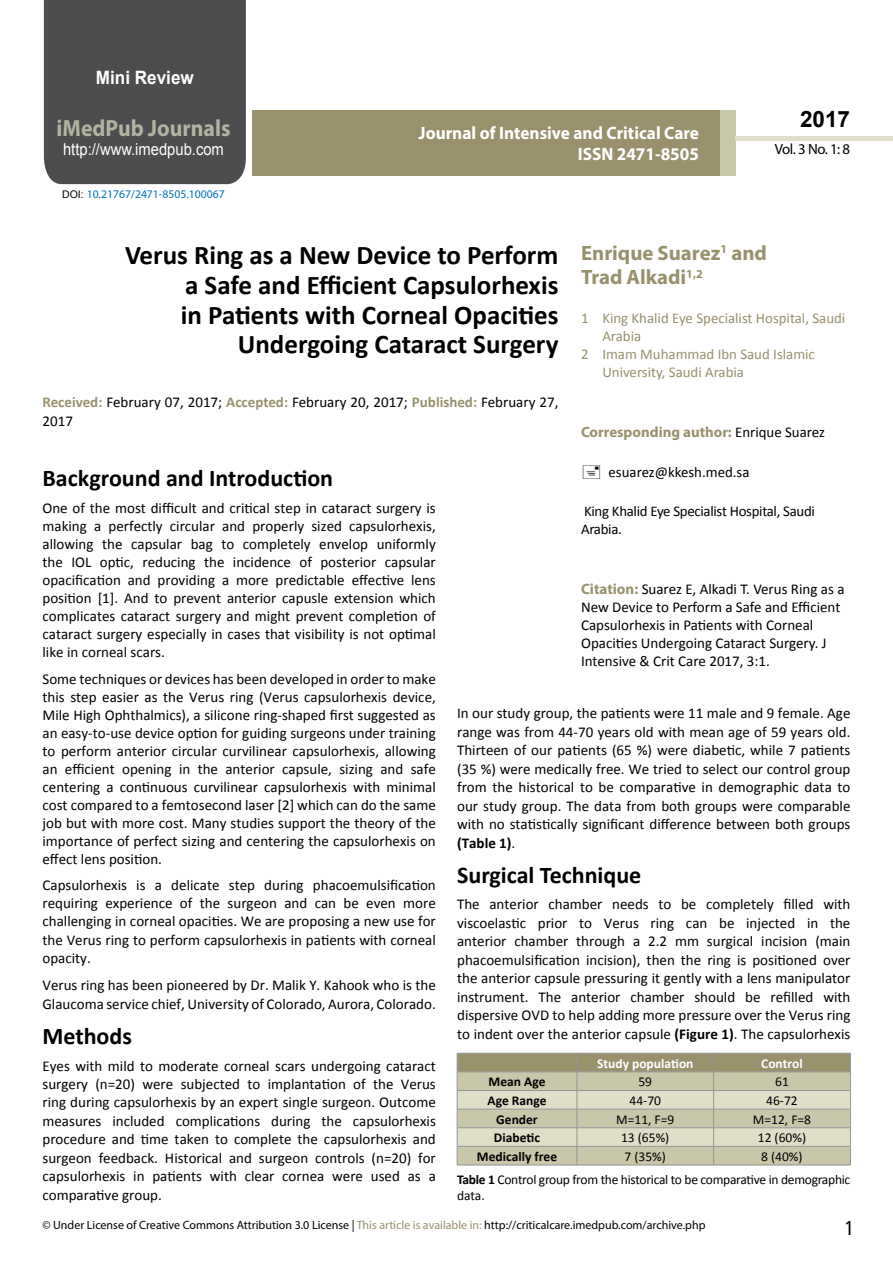
<style>
.page{position:relative;width:893px;height:1263px;background:#fff}
.page>*{position:absolute;margin:0;border:0;box-sizing:border-box;transform-origin:0 0}
.t1{font:700 27px/29.7px "Calibri";color:#000;text-align:right}
.t2{font:25.5px "Tunga";color:#000}
.t3{font:700 24px "Calibri";color:#000}
.t4{font:700 23.4px "Myriad Pro";color:#b0b5a0;scale:.93 1}
.t5{font:700 22.5px "Arial";color:#000}
.t6{font:700 20.85px/24.9px "Myriad Pro";color:#97916c}
.t7{font:700 18.45px "Arial";color:#fff;scale:.93 1}
.t8{font:700 18px/21.6px "Myriad Pro";color:#fff;text-align:right;scale:.96 1}
.t9{font:16.5px "Arial";color:#fff;scale:.89 1}
.t10{font:15px/18px "Calibri";color:#000;text-align:justify}
.t11{font:14.85px "Calibri";color:#98916c}
.t12{font:14.85px/17.9px "Calibri";letter-spacing:-.02em;color:#000}
.t13{font:700 14.85px "Myriad Pro";color:#98916c}
.t14{font:14.85px "Calibri";color:#000}
.t15{font:14.85px "Myriad Pro";color:#000}
.t16{font:13.5px/23px "Calibri";letter-spacing:-.02em;color:#000}
.t17{font:700 13.5px "Calibri";color:#000}
.t18{font:700 13.5px "Calibri";color:#fff}
.t19{font:12px "Myriad Pro";color:#000}
.t20{font:11.7px "Myriad Pro";color:#0072bc}
.s1{font-family:"Arial";font-size:10.5px;color:#000}
.s2{font-weight:700;color:#98916c}
.s3{font-family:"Calibri";font-weight:400;color:#000}
.s4{font-family:"Myriad Pro";font-weight:700;color:#98916c}
.s5{font-weight:700}
.s6{color:#98916c}
</style>
<div class="page">
<div style="left:252px;top:110px;width:469px;height:66px;background:#98916c"></div>
<div style="left:720px;top:110px;width:16px;height:66px;background:#cac8ab"></div>
<div style="left:44px;top:0;width:202px;height:184px;background:#4c4d4f"></div>
<hr style="left:736px;top:137px;width:157px;height:4px;background:#dfdec9">
<hr style="left:457px;top:1165px;width:120px;height:1px;background:#939598">
<hr style="left:577px;top:1165px;width:137px;height:1px;background:#939598">
<hr style="left:714px;top:1165px;width:136px;height:1px;background:#939598">
<svg style="left:457px;top:1053px;width:394px;height:112px;background:#c5c3a8"></svg>
<hr style="left:457px;top:1071px;width:120px;height:1px;background:#939598">
<hr style="left:577px;top:1071px;width:137px;height:1px;background:#939598">
<hr style="left:714px;top:1071px;width:136px;height:1px;background:#939598">
<p class="t7" style="left:96px;top:65px;width:107px">Mini Review</p>
<h3 class="t4" style="left:57px;top:113px;width:188px">iMedPub Journals</h3>
<h3 class="t5" style="left:800px;top:104px;width:52px">2017</h3>
<p class="t15" style="left:775px;top:140px;width:77px">Vol. 3 No. 1: 8</p>
<p class="t8" style="left:419px;top:121px;width:294px">Journal of Intensive and Critical Care<br>ISSN 2471-8505</p>
<p class="t9" style="left:63px;top:138px;width:182px">http://www.imedpub.com</p>
<p class="t20" style="left:62px;top:187px;width:164px"><span class="s1">DOI:</span> 10.21767/2471-8505.100067</p>
<h3 class="t6" style="left:581px;top:239px;width:187px">Enrique Suarez<sup>1</sup> and<br>Trad Alkadi<sup>1,2</sup></h3>
<p class="t11" style="left:581px;top:309px;width:266px">1 King Khalid Eye Specialist Hospital, Saudi</p>
<p class="t11" style="left:602px;top:327px;width:40px">Arabia</p>
<p class="t11" style="left:581px;top:345px;width:235px">2 Imam Muhammad Ibn Saud Islamic</p>
<p class="t11" style="left:602px;top:362px;width:143px">University, Saudi Arabia</p>
<h1 class="t1" style="left:125px;top:240px;width:435px">Verus Ring as a New Device to Perform a Safe and Efficient Capsulorhexis<br>in Patients with Corneal Opacities Undergoing Cataract Surgery</h1>
<p class="t10" style="left:43px;top:393px;width:517px;line-height:18.8px"><span class="s2">Received:</span> February 07, 2017; <span class="s2">Accepted:</span> February 20, 2017; <span class="s2">Published:</span> February 27,<br>2017</p>
<p class="t13" style="left:581px;top:422px;width:245px">Corresponding author: <span class="s3">Enrique Suarez</span></p>
<p class="t14" style="left:609px;top:462px;width:142px">esuarez@kkesh.med.sa</p>
<p class="t12" style="left:581px;top:502px;width:235px">King Khalid Eye Specialist Hospital, Saudi<br>Arabia.</p>
<h3 class="t3" style="left:43px;top:463px;width:292px">Background and Introduction</h3>
<p class="t10" style="left:43px;top:499px;width:395px">One of the most difficult and critical step in cataract surgery is making a perfectly circular and properly sized capsulorhexis, allowing the capsular bag to completely envelop uniformly the IOL optic, reducing the incidence of posterior capsular opacification and providing a more predictable effective lens position [1]. And to prevent anterior capusle extension which complicates cataract surgery and might prevent completion of cataract surgery especially in cases that visibility is not optimal like in corneal scars.</p>
<p class="t10" style="left:43px;top:670px;width:395px">Some techniques or devices has been developed in order to make this step easier as the Verus ring (Verus capsulorhexis device, Mile High Ophthalmics), a silicone ring-shaped first suggested as an easy-to-use device option for guiding surgeons under training to perform anterior circular curvilinear capsulorhexis, allowing an efficient opening in the anterior capsule, sizing and safe centering a continuous curvilinear capsulorhexis with minimal cost compared to a femtosecond laser [2] which can do the same job but with more cost. Many studies support the theory of the importance of perfect sizing and centering the capsulorhexis on effect lens position.</p>
<p class="t10" style="left:43px;top:876px;width:395px">Capsulorhexis is a delicate step during phacoemulsification requiring experience of the surgeon and can be even more challenging in corneal opacities. We are proposing a new use for the Verus ring to perform capsulorhexis in patients with corneal opacity.</p>
<p class="t10" style="left:43px;top:976px;width:395px;line-height:18.5px">Verus ring has been pioneered by Dr. Malik Y. Kahook who is the<br>Glaucoma service chief, University of Colorado, Aurora, Colorado.</p>
<h3 class="t3" style="left:43px;top:1020px;width:91px">Methods</h3>
<p class="t10" style="left:43px;top:1056px;width:395px;line-height:18.5px">Eyes with mild to moderate corneal scars undergoing cataract surgery (n=20) were subjected to implantation of the Verus ring during capsulorhexis by an expert single surgeon. Outcome measures included complications during the capsulorhexis procedure and time taken to complete the capsulorhexis and surgeon feedback. Historical and surgeon controls (n=20) for capsulorhexis in patients with clear cornea were used as a comparative group.</p>
<p class="t10" style="left:581px;top:580px;width:265px;text-align:left"><span class="s4">Citation:</span> Suarez E, Alkadi T. Verus Ring as a New Device to Perform a Safe and Efficient Capsulorhexis in Patients with Corneal Opacities Undergoing Cataract Surgery. J Intensive &amp; Crit Care 2017, 3:1.</p>
<p class="t10" style="left:457px;top:704px;width:395px;line-height:18.5px">In our study group, the patients were 11 male and 9 female. Age range was from 44-70 years old with mean age of 59 years old.<br>Thirteen of our patients (65 %) were diabetic, while 7 patients (35 %) were medically free. We tried to select our control group from the historical to be comparative in demographic data to our study group. The data from both groups were comparable with no statistically significant difference between both groups <span class="s5">(Table 1)</span>.</p>
<h3 class="t3" style="left:457px;top:859px;width:186px">Surgical Technique</h3>
<p class="t10" style="left:457px;top:895px;width:395px;line-height:18.5px">The anterior chamber needs to be completely filled with viscoelastic prior to Verus ring can be injected in the anterior chamber through a 2.2 mm surgical incision (main phacoemulsification incision), then the ring is positioned over the anterior capsule pressuring it gently with a lens manipulator instrument. The anterior chamber should be refilled with dispersive OVD to help adding more pressure over the Verus ring to indent over the anterior capsule <span class="s5">(Figure 1)</span>. The capsulorhexis</p>
<p class="t18" style="left:597px;top:1054px;width:98px">Study population</p>
<p class="t18" style="left:761px;top:1054px;width:43px">Control</p>
<p class="t17" style="left:489px;top:1073px;width:58px">Mean Age</p>
<p class="t16" style="left:638px;top:1070px;width:15px">59</p>
<p class="t16" style="left:775px;top:1070px;width:15px">61</p>
<p class="t17" style="left:487px;top:1092px;width:61px">Age Range</p>
<p class="t16" style="left:629px;top:1089px;width:33px">44-70</p>
<p class="t16" style="left:766px;top:1089px;width:33px">46-72</p>
<p class="t17" style="left:496px;top:1110px;width:43px">Gender</p>
<p class="t16" style="left:616px;top:1107px;width:60px">M=11, F=9</p>
<p class="t16" style="left:753px;top:1107px;width:60px">M=12, F=8</p>
<p class="t17" style="left:494px;top:1129px;width:48px">Diabetic</p>
<p class="t16" style="left:621px;top:1126px;width:50px">13 (65%)</p>
<p class="t16" style="left:758px;top:1126px;width:50px">12 (60%)</p>
<p class="t17" style="left:477px;top:1148px;width:82px">Medically free</p>
<p class="t16" style="left:625px;top:1145px;width:43px">7 (35%)</p>
<p class="t16" style="left:457px;top:1145px;width:395px;text-indent:304px">8 (40%)<br><span class="s5">Table 1</span> Control group from the historical to be comparative in demographic</p>
<p class="t16" style="left:457px;top:1184px;width:29px">data.</p>
<p class="t19" style="left:43px;top:1218px;width:664px">© Under License of Creative Commons Attribution 3.0 License | <span class="s6">This article is available in:</span> http://criticalcare.imedpub.com/archive.php</p>
<h2 class="t2" style="left:845px;top:1211px;width:9px">1</h2>
</div>
